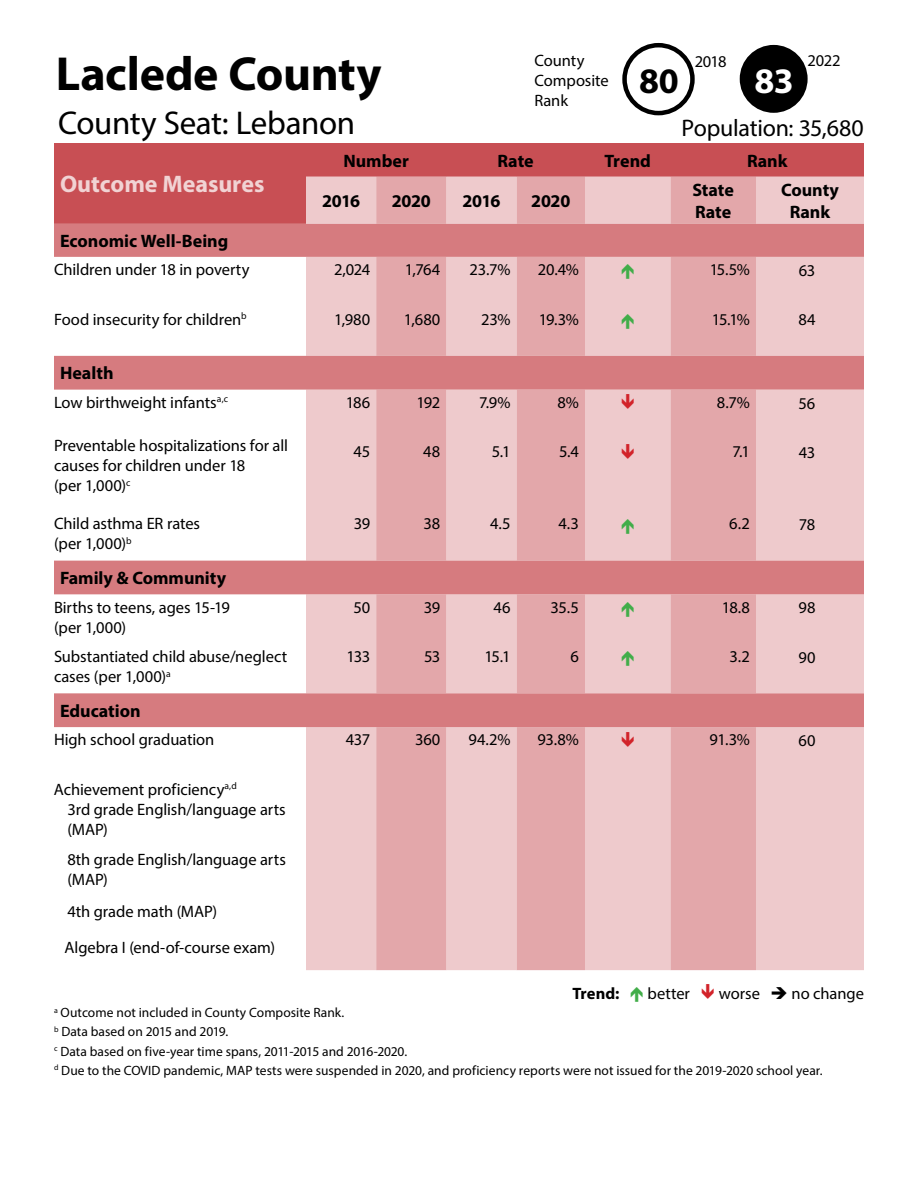
<style>
.page{position:relative;width:918px;height:1188px;background:#fff}
.page>*{position:absolute;margin:0;border:0;box-sizing:border-box;transform-origin:0 0}
.t1{font:700 48px "Myriad Pro";letter-spacing:-.005em;color:#000}
.t2{font:700 36px "Myriad Pro";color:#fff}
.t3{font:700 36px "Myriad Pro";color:#000}
.t4{font:33px "Myriad Pro";letter-spacing:-.01em;color:#000}
.t5{font:24px "Myriad Pro";letter-spacing:-.01em;color:#000}
.t6{font:700 24px "Myriad Pro";color:#f1d3d4}
.t7{font:700 18px/21.6px "Myriad Pro";color:#000}
.t8{font:16.5px/19.8px "Myriad Pro";letter-spacing:-.005em;color:#000}
.t9{font:700 16.5px "Myriad Pro";color:#000}
.t10{font:13.5px/19.2px "Myriad Pro";color:#000}
</style>
<div class="page">
<div style="left:54px;top:143px;width:810px;height:81px;background:#c84f54"></div>
<div style="left:306px;top:177px;width:558px;height:793px;background:#eecacc"></div>
<svg style="left:376px;top:177px;width:380px;height:793px;background:#e7b5b7"></svg>
<svg style="left:54px;top:224px;width:810px;height:503px"></svg>
<div style="left:740px;top:45px;width:68px;height:68px;background:#000;border-radius:50%"></div>
<div style="left:622px;top:43px;width:73px;height:72px;border:4px solid #000;border-radius:50%"></div>
<svg style="left:622px;top:264px;width:12px;height:15px"></svg>
<svg style="left:622px;top:314px;width:12px;height:15px"></svg>
<svg style="left:622px;top:394px;width:12px;height:15px"></svg>
<svg style="left:622px;top:444px;width:12px;height:15px"></svg>
<svg style="left:622px;top:518px;width:12px;height:15px"></svg>
<svg style="left:622px;top:602px;width:12px;height:15px"></svg>
<svg style="left:622px;top:651px;width:12px;height:15px"></svg>
<svg style="left:622px;top:732px;width:12px;height:15px"></svg>
<h1 class="t1" style="left:56px;top:42px;width:327px">Laclede County</h1>
<h3 class="t4" style="left:58px;top:103px;width:299px">County Seat: Lebanon</h3>
<p class="t8" style="left:535px;top:51px;width:51px">County</p>
<p class="t8" style="left:695px;top:51px;width:33px">2018</p>
<p class="t8" style="left:535px;top:70px;width:76px">Composite<br>Rank</p>
<h2 class="t3" style="left:639px;top:57px;width:41px">80</h2>
<p class="t8" style="left:808px;top:51px;width:34px">2022</p>
<h2 class="t2" style="left:755px;top:57px;width:41px">83</h2>
<h3 class="t5" style="left:682px;top:113px;width:184px">Population: 35,680</h3>
<h3 class="t6" style="left:60px;top:169px;width:206px">Outcome Measures</h3>
<p class="t7" style="left:343px;top:149px;width:67px">Number</p>
<p class="t7" style="left:498px;top:149px;width:38px">Rate</p>
<p class="t7" style="left:605px;top:149px;width:48px">Trend</p>
<p class="t7" style="left:747px;top:149px;width:42px">Rank</p>
<p class="t7" style="left:322px;top:190px;width:40px">2016</p>
<p class="t7" style="left:392px;top:190px;width:41px">2020</p>
<p class="t7" style="left:462px;top:190px;width:40px">2016</p>
<p class="t7" style="left:531px;top:190px;width:41px">2020</p>
<p class="t7" style="left:693px;top:179px;width:43px">State<br>Rate</p>
<p class="t7" style="left:781px;top:179px;width:59px;text-align:center">County<br>Rank</p>
<p class="t7" style="left:60px;top:229px;width:170px">Economic Well-Being</p>
<p class="t8" style="left:54px;top:260px;width:197px">Children under 18 in poverty</p>
<p class="t8" style="left:334px;top:260px;width:38px">2,024</p>
<p class="t8" style="left:405px;top:260px;width:37px">1,764</p>
<p class="t8" style="left:469px;top:260px;width:43px">23.7%</p>
<p class="t8" style="left:538px;top:260px;width:43px">20.4%</p>
<p class="t8" style="left:710px;top:260px;width:42px">15.5%</p>
<p class="t8" style="left:799px;top:260px;width:18px">63</p>
<p class="t8" style="left:54px;top:309px;width:194px">Food insecurity for children<sup>b</sup></p>
<p class="t8" style="left:334px;top:309px;width:37px">1,980</p>
<p class="t8" style="left:404px;top:309px;width:38px">1,680</p>
<p class="t8" style="left:481px;top:309px;width:31px">23%</p>
<p class="t8" style="left:539px;top:309px;width:42px">19.3%</p>
<p class="t8" style="left:712px;top:309px;width:40px">15.1%</p>
<p class="t8" style="left:798px;top:310px;width:19px">84</p>
<p class="t7" style="left:60px;top:362px;width:55px">Health</p>
<p class="t8" style="left:54px;top:392px;width:176px">Low birthweight infants<sup>a,c</sup></p>
<p class="t8" style="left:346px;top:392px;width:26px">186</p>
<p class="t8" style="left:417px;top:392px;width:25px">192</p>
<p class="t8" style="left:479px;top:392px;width:33px">7.9%</p>
<p class="t8" style="left:558px;top:392px;width:23px">8%</p>
<p class="t8" style="left:717px;top:392px;width:35px">8.7%</p>
<p class="t8" style="left:799px;top:393px;width:18px">56</p>
<p class="t8" style="left:54px;top:436px;width:236px">Preventable hospitalizations for all causes for children under 18<br>(per 1,000)<sup>c</sup></p>
<p class="t8" style="left:354px;top:442px;width:18px">45</p>
<p class="t8" style="left:423px;top:442px;width:19px">48</p>
<p class="t8" style="left:492px;top:442px;width:20px">5.1</p>
<p class="t8" style="left:559px;top:442px;width:21px">5.4</p>
<p class="t8" style="left:733px;top:442px;width:19px">7.1</p>
<p class="t8" style="left:799px;top:443px;width:18px">43</p>
<p class="t8" style="left:54px;top:514px;width:148px">Child asthma ER rates (per 1,000)<sup>b</sup></p>
<p class="t8" style="left:354px;top:514px;width:18px">39</p>
<p class="t8" style="left:424px;top:514px;width:18px">38</p>
<p class="t8" style="left:490px;top:514px;width:22px">4.5</p>
<p class="t8" style="left:558px;top:514px;width:22px">4.3</p>
<p class="t8" style="left:729px;top:514px;width:22px">6.2</p>
<p class="t8" style="left:799px;top:515px;width:18px">78</p>
<p class="t7" style="left:60px;top:567px;width:168px">Family &amp; Community</p>
<p class="t8" style="left:54px;top:597px;width:177px">Births to teens, ages 15-19 (per 1,000)</p>
<p class="t8" style="left:354px;top:597px;width:18px">50</p>
<p class="t8" style="left:424px;top:597px;width:18px">39</p>
<p class="t8" style="left:493px;top:597px;width:19px">46</p>
<p class="t8" style="left:551px;top:597px;width:30px">35.5</p>
<p class="t8" style="left:722px;top:597px;width:30px">18.8</p>
<p class="t8" style="left:799px;top:598px;width:18px">98</p>
<p class="t8" style="left:54px;top:647px;width:235px">Substantiated child abuse/neglect cases (per 1,000)<sup>a</sup></p>
<p class="t8" style="left:347px;top:647px;width:25px">133</p>
<p class="t8" style="left:424px;top:647px;width:18px">53</p>
<p class="t8" style="left:484px;top:647px;width:28px">15.1</p>
<p class="t8" style="left:571px;top:647px;width:10px">6</p>
<p class="t8" style="left:730px;top:647px;width:22px">3.2</p>
<p class="t8" style="left:798px;top:647px;width:19px">90</p>
<p class="t7" style="left:60px;top:700px;width:82px">Education</p>
<p class="t8" style="left:54px;top:730px;width:162px">High school graduation</p>
<p class="t8" style="left:346px;top:730px;width:26px">437</p>
<p class="t8" style="left:415px;top:730px;width:27px">360</p>
<p class="t8" style="left:469px;top:730px;width:44px">94.2%</p>
<p class="t8" style="left:538px;top:730px;width:43px">93.8%</p>
<p class="t8" style="left:710px;top:730px;width:42px">91.3%</p>
<p class="t8" style="left:798px;top:731px;width:18px">60</p>
<p class="t8" style="left:68px;top:779px;width:220px;text-indent:-14px">Achievement proficiency<sup>a,d<br></sup>3rd grade English/language arts (MAP)</p>
<p class="t8" style="left:68px;top:849px;width:220px">8th grade English/language arts (MAP)</p>
<p class="t8" style="left:64px;top:893px;width:212px;line-height:36px">4th grade math (MAP)<br>Algebra I (end-of-course exam)</p>
<p class="t9" style="left:572px;top:983px;width:48px">Trend:</p>
<p class="t8" style="left:648px;top:983px;width:44px">better</p>
<p class="t8" style="left:719px;top:983px;width:147px">worse ➔ no change</p>
<p class="t10" style="left:54px;top:1003px;width:770px"><sup>a</sup> Outcome not included in County Composite Rank.<br><sup>b</sup> Data based on 2015 and 2019.<br><sup>c</sup> Data based on five-year time spans, 2011-2015 and 2016-2020.<br><sup>d</sup> Due to the COVID pandemic, MAP tests were suspended in 2020, and proficiency reports were not issued for the 2019-2020 school year.</p>
</div>
